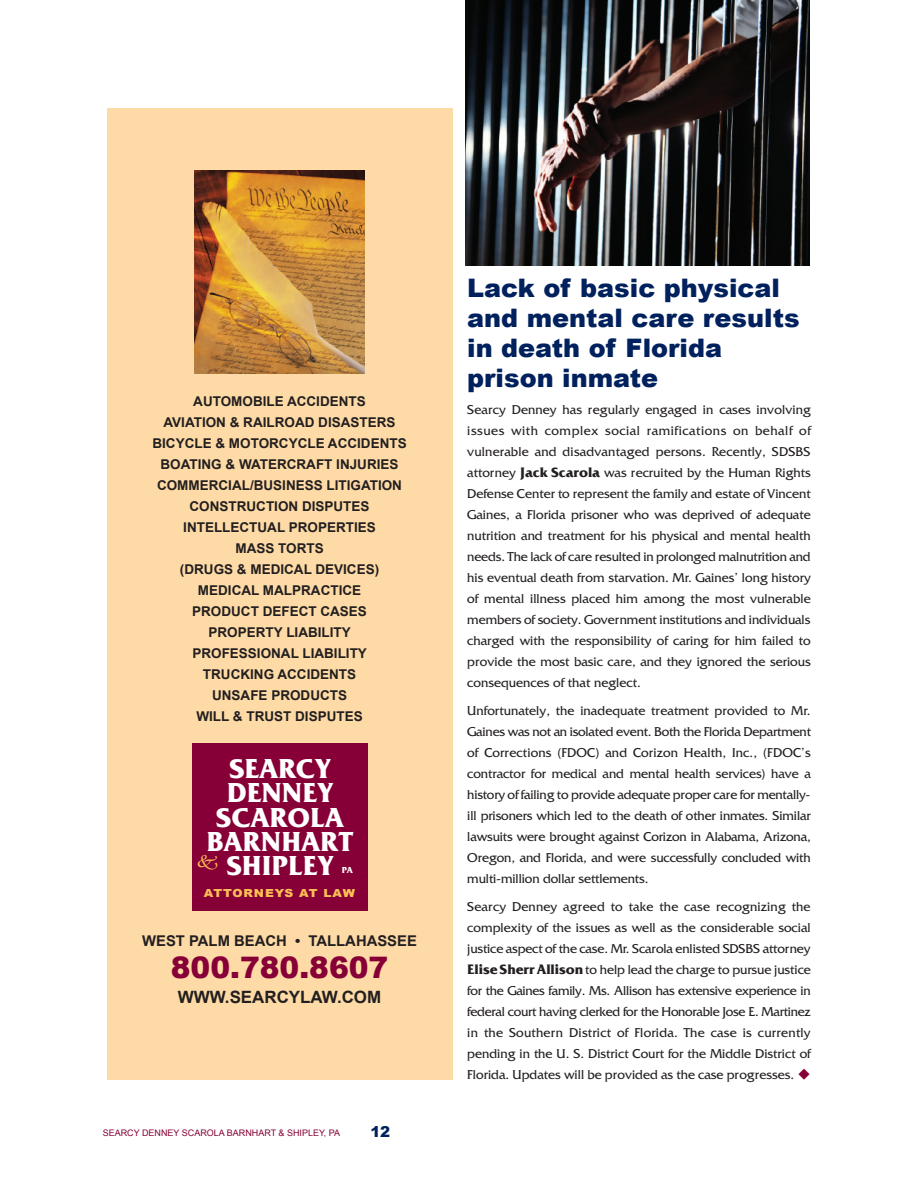
<style>
.page{position:relative;width:918px;height:1188px;background:#fff}
.page>*{position:absolute;margin:0;border:0;box-sizing:border-box;transform-origin:0 0}
.t1{font:900 29.7px "Arial";color:#860037}
.t2{font:700 27px/24.2px "Friz Qua T";color:#fff;text-align:center}
.t3{font:900 25.5px/30px "Arial";color:#00215d}
.t4{font:700 16.95px "Arial";color:#231f20}
.t5{font:900 15px "Arial";color:#00215d}
.t6{font:700 14.85px "Arial";color:#231f20}
.t7{font:13.5px/21px "Friz Quadrata Std";color:#231f20;text-align:justify}
.t8{font:700 13.5px/21px "Arial";color:#231f20;text-align:center}
.t9{font:900 11.1px "Arial";letter-spacing:.07em;color:#fdbe56;scale:1.1 1}
.t10{font:9px "Arial";color:#860037}
.t11{font:700 8.55px "Friz Qua T";color:#fff}
.s1{font-family:"Friz Qua T";font-weight:700}
.s2{color:#860037}
</style>
<div class="page">
<img style="left:466px;top:0;width:344px;height:266px">
<div style="left:107px;top:108px;width:345px;height:972px;background:#fedba6"></div>
<div style="left:192px;top:743px;width:176px;height:168px;background:#860037"></div>
<img style="left:195px;top:170px;width:169px;height:203px">
<p class="t8" style="left:152px;top:391px;width:256px">AUTOMOBILE ACCIDENTS<br>AVIATION &amp; RAILROAD DISASTERS<br>BICYCLE &amp; MOTORCYCLE ACCIDENTS<br>BOATING &amp; WATERCRAFT INJURIES<br>COMMERCIAL/BUSINESS LITIGATION<br>CONSTRUCTION DISPUTES<br>INTELLECTUAL PROPERTIES<br>MASS TORTS<br>(DRUGS &amp; MEDICAL DEVICES)<br>MEDICAL MALPRACTICE<br>PRODUCT DEFECT CASES<br>PROPERTY LIABILITY<br>PROFESSIONAL LIABILITY<br>TRUCKING ACCIDENTS<br>UNSAFE PRODUCTS<br>WILL &amp; TRUST DISPUTES</p>
<h2 class="t2" style="left:207px;top:757px;width:148px">SEARCY<br>DENNEY<br>SCAROLA<br>BARNHART<br>SHIPLEY</h2>
<p class="t9" style="left:204px;top:885px;width:139px">ATTORNEYS AT LAW</p>
<p class="t11" style="left:342px;top:865px;width:12px">PA</p>
<p class="t6" style="left:142px;top:931px;width:276px">WEST PALM BEACH • TALLAHASSEE</p>
<h1 class="t1" style="left:171px;top:945px;width:219px">800.780.8607</h1>
<p class="t4" style="left:178px;top:986px;width:205px">WWW.SEARCYLAW.COM</p>
<p class="t10" style="left:103px;top:1127px;width:239px">SEARCY DENNEY SCAROLA BARNHART &amp; SHIPLEY, PA</p>
<p class="t5" style="left:370px;top:1121px;width:21px">12</p>
<h3 class="t3" style="left:467px;top:272px;width:334px">Lack of basic physical and mental care results in death of Florida prison inmate</h3>
<p class="t7" style="left:467px;top:400px;width:345px">Searcy Denney has regularly engaged in cases involving issues with complex social ramifications on behalf of vulnerable and disadvantaged persons. Recently, SDSBS attorney <span class="s1">Jack Scarola</span> was recruited by the Human Rights Defense Center to represent the family and estate of Vincent Gaines, a Florida prisoner who was deprived of adequate nutrition and treatment for his physical and mental health needs. The lack of care resulted in prolonged malnutrition and his eventual death from starvation. Mr. Gaines’ long history of mental illness placed him among the most vulnerable members of society. Government institutions and individuals charged with the responsibility of caring for him failed to provide the most basic care, and they ignored the serious consequences of that neglect.</p>
<p class="t7" style="left:467px;top:700px;width:345px">Unfortunately, the inadequate treatment provided to Mr.<br>Gaines was not an isolated event. Both the Florida Department of Corrections (FDOC) and Corizon Health, Inc., (FDOC’s contractor for medical and mental health services) have a history of failing to provide adequate proper care for mentally&shy;ill prisoners which led to the death of other inmates. Similar lawsuits were brought against Corizon in Alabama, Arizona, Oregon, and Florida, and were successfully concluded with multi-million dollar settlements.</p>
<p class="t7" style="left:467px;top:896px;width:345px">Searcy Denney agreed to take the case recognizing the complexity of the issues as well as the considerable social justice aspect of the case. Mr. Scarola enlisted SDSBS attorney <span class="s1">Elise Sherr Allison</span> to help lead the charge to pursue justice for the Gaines family. Ms. Allison has extensive experience in federal court having clerked for the Honorable Jose E. Martinez in the Southern District of Florida. The case is currently pending in the U. S. District Court for the Middle District of Florida. Updates will be provided as the case progresses. <span class="s2">◆</span></p>
</div>
